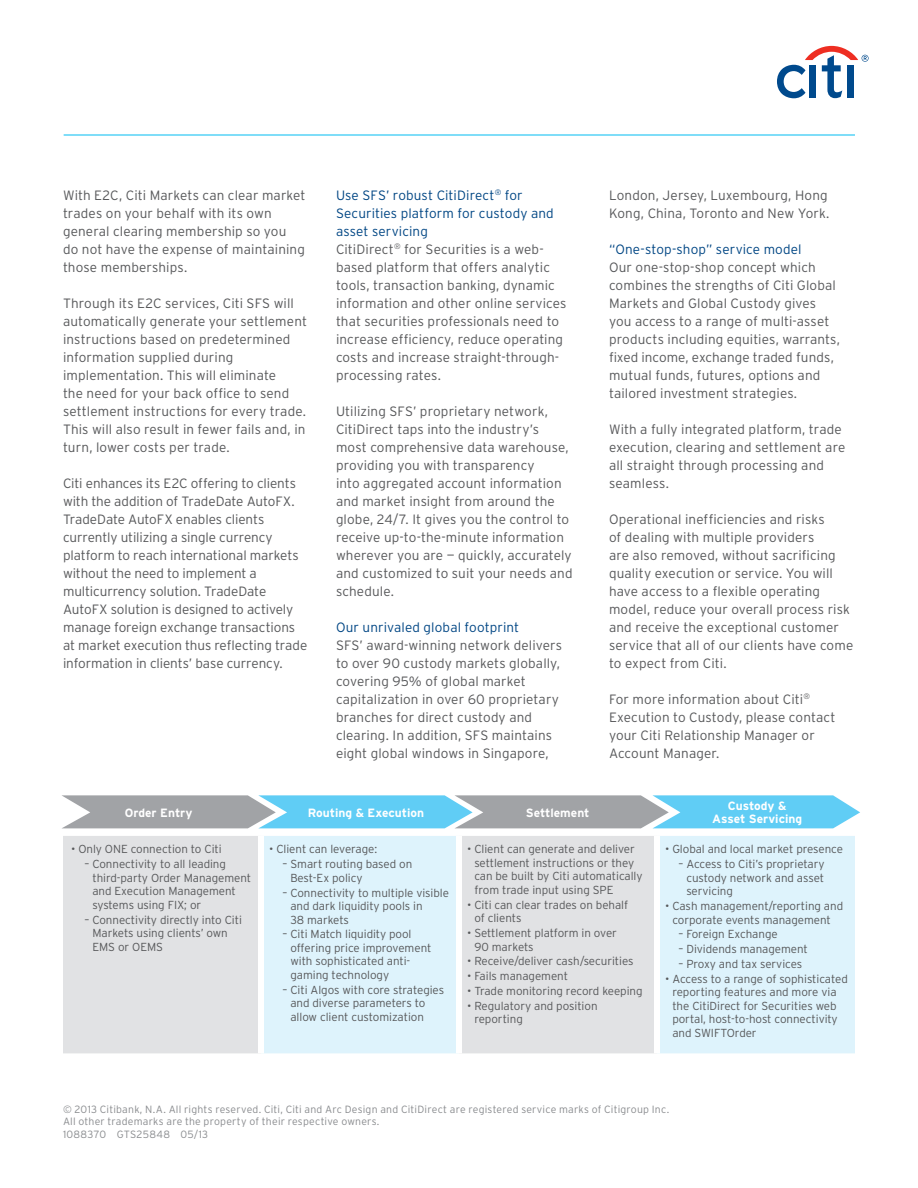
<style>
.page{position:relative;width:918px;height:1188px;background:#fff}
.page>*{position:absolute;margin:0;border:0;box-sizing:border-box;transform-origin:0 0}
.Body_copy{font:300 13.5px/18px "Interstate";letter-spacing:.005em;color:#57585a}
.Headings{font:300 13.5px/18px "Interstate";letter-spacing:.01em;color:#004684}
.SlipSheet_Body_Subhe{font:700 12px/13.5px "Interstate";color:#fff;text-align:center}
.SlipSheet_Body{font:300 11.7px/13.5px "Interstate";letter-spacing:-.005em;color:#57585a}
.Legal_2{font:300 10.5px/12.6px "Interstate";letter-spacing:.02em;color:#8a8c8f}
</style>
<div class="page">
<hr style="left:64px;top:135px;width:791px;height:1px;background:#01bdf2">
<svg style="left:777px;top:46px;width:92px;height:52px"></svg>
<div style="left:63px;top:836px;width:195px;height:217px;background:#e1e2e4"></div>
<svg style="left:264px;top:836px;width:591px;height:217px;background:#deedf4"></svg>
<div style="left:456px;top:836px;width:6px;height:217px;background:#fff"></div>
<div style="left:654px;top:836px;width:6px;height:217px;background:#fff"></div>
<svg style="left:62px;top:795px;width:798px;height:33px;background:#8bbdd1"></svg>
<p class="Body_copy" style="left:63px;top:186px;width:244px">With E2C, Citi Markets can clear market trades on your behalf with its own general clearing membership so you<br>do not have the expense of maintaining those memberships.</p>
<p class="Body_copy" style="left:63px;top:294px;width:246px">Through its E2C services, Citi SFS will automatically generate your settlement instructions based on predetermined information supplied during implementation. This will eliminate<br>the need for your back office to send settlement instructions for every trade.<br>This will also result in fewer fails and, in turn, lower costs per trade.</p>
<p class="Body_copy" style="left:63px;top:474px;width:246px">Citi enhances its E2C offering to clients with the addition of TradeDate AutoFX.<br>TradeDate AutoFX enables clients currently utilizing a single currency platform to reach international markets without the need to implement a multicurrency solution. TradeDate AutoFX solution is designed to actively manage foreign exchange transactions at market execution thus reflecting trade information in clients’ base currency.</p>
<p class="Headings" style="left:336px;top:186px;width:219px">Use SFS’ robust CitiDirect<sup>®</sup> for<br>Securities platform for custody and asset servicing</p>
<p class="Body_copy" style="left:336px;top:240px;width:232px">CitiDirect<sup>®</sup> for Securities is a web&shy;based platform that offers analytic tools, transaction banking, dynamic information and other online services that securities professionals need to increase efficiency, reduce operating costs and increase straight-through&shy;processing rates.</p>
<p class="Body_copy" style="left:336px;top:402px;width:238px">Utilizing SFS’ proprietary network, CitiDirect taps into the industry’s most comprehensive data warehouse, providing you with transparency<br>into aggregated account information and market insight from around the globe, 24/7. It gives you the control to receive up-to-the-minute information wherever you are — quickly, accurately and customized to suit your needs and schedule.</p>
<p class="Headings" style="left:336px;top:618px;width:185px">Our unrivaled global footprint</p>
<p class="Body_copy" style="left:336px;top:636px;width:228px">SFS’ award-winning network delivers to over 90 custody markets globally, covering 95% of global market capitalization in over 60 proprietary branches for direct custody and clearing. In addition, SFS maintains eight global windows in Singapore,</p>
<p class="Body_copy" style="left:609px;top:186px;width:222px">London, Jersey, Luxembourg, Hong<br>Kong, China, Toronto and New York.</p>
<p class="Headings" style="left:609px;top:240px;width:194px">“One-stop-shop” service model</p>
<p class="Body_copy" style="left:609px;top:258px;width:232px">Our one-stop-shop concept which combines the strengths of Citi Global Markets and Global Custody gives you access to a range of multi-asset products including equities, warrants, fixed income, exchange traded funds, mutual funds, futures, options and tailored investment strategies.</p>
<p class="Body_copy" style="left:609px;top:420px;width:238px">With a fully integrated platform, trade execution, clearing and settlement are all straight through processing and seamless.</p>
<p class="Body_copy" style="left:609px;top:510px;width:246px">Operational inefficiencies and risks<br>of dealing with multiple providers<br>are also removed, without sacrificing quality execution or service. You will have access to a flexible operating model, reduce your overall process risk and receive the exceptional customer service that all of our clients have come to expect from Citi.</p>
<p class="Body_copy" style="left:609px;top:690px;width:228px">For more information about Citi<sup>®<br></sup>Execution to Custody, please contact your Citi Relationship Manager or<br>Account Manager.</p>
<p class="SlipSheet_Body_Subhe" style="left:125px;top:806px;width:69px">Order Entry</p>
<p class="SlipSheet_Body_Subhe" style="left:308px;top:806px;width:118px">Routing &amp; Execution</p>
<p class="SlipSheet_Body_Subhe" style="left:526px;top:806px;width:65px">Settlement</p>
<p class="SlipSheet_Body_Subhe" style="left:712px;top:799px;width:92px">Custody &amp;<br>Asset Servicing</p>
<p class="SlipSheet_Body" style="left:71px;top:842px;width:152px">• Only ONE connection to Citi</p>
<p class="SlipSheet_Body" style="left:92px;top:857px;width:160px;text-indent:-8px">– Connectivity to all leading third-party Order Management and Execution Management systems using FIX; or</p>
<p class="SlipSheet_Body" style="left:92px;top:913px;width:151px;text-indent:-8px">– Connectivity directly into Citi<br>Markets using clients’ own<br>EMS or OEMS</p>
<p class="SlipSheet_Body" style="left:269px;top:842px;width:110px">• Client can leverage:</p>
<p class="SlipSheet_Body" style="left:290px;top:857px;width:123px;text-indent:-8px">– Smart routing based on<br>Best-Ex policy</p>
<p class="SlipSheet_Body" style="left:290px;top:886px;width:160px;text-indent:-8px">– Connectivity to multiple visible and dark liquidity pools in<br>38 markets</p>
<p class="SlipSheet_Body" style="left:290px;top:927px;width:143px;text-indent:-8px">– Citi Match liquidity pool offering price improvement with sophisticated anti&shy;gaming technology</p>
<p class="SlipSheet_Body" style="left:290px;top:983px;width:155px;text-indent:-8px">– Citi Algos with core strategies and diverse parameters to allow client customization</p>
<p class="SlipSheet_Body" style="left:474px;top:842px;width:170px;text-indent:-7px">• Client can generate and deliver settlement instructions or they can be built by Citi automatically from trade input using SPE</p>
<p class="SlipSheet_Body" style="left:474px;top:898px;width:155px;text-indent:-7px">• Citi can clear trades on behalf of clients</p>
<p class="SlipSheet_Body" style="left:474px;top:926px;width:144px;text-indent:-7px">• Settlement platform in over<br>90 markets</p>
<p class="SlipSheet_Body" style="left:467px;top:954px;width:168px">• Receive/deliver cash/securities</p>
<p class="SlipSheet_Body" style="left:467px;top:969px;width:103px">• Fails management</p>
<p class="SlipSheet_Body" style="left:467px;top:984px;width:177px">• Trade monitoring record keeping</p>
<p class="SlipSheet_Body" style="left:474px;top:999px;width:125px;text-indent:-7px">• Regulatory and position reporting</p>
<p class="SlipSheet_Body" style="left:665px;top:842px;width:179px">• Global and local market presence</p>
<p class="SlipSheet_Body" style="left:686px;top:857px;width:140px;text-align:justify;text-indent:-8px">– Access to Citi’s proprietary custody network and asset servicing</p>
<p class="SlipSheet_Body" style="left:665px;top:899px;width:180px;text-align:center">• Cash management/reporting and corporate events management</p>
<p class="SlipSheet_Body" style="left:679px;top:927px;width:101px">– Foreign Exchange</p>
<p class="SlipSheet_Body" style="left:679px;top:942px;width:131px">– Dividends management</p>
<p class="SlipSheet_Body" style="left:679px;top:957px;width:125px">– Proxy and tax services</p>
<p class="SlipSheet_Body" style="left:672px;top:972px;width:177px;text-indent:-7px">• Access to a range of sophisticated reporting features and more via the CitiDirect for Securities web portal, host-to-host connectivity and SWIFTOrder</p>
<p class="Legal_2" style="left:63px;top:1103px;width:608px">© 2013 Citibank, N.A. All rights reserved. Citi, Citi and Arc Design and CitiDirect are registered service marks of Citigroup Inc.<br>All other trademarks are the property of their respective owners.<br>1088370 GTS25848 05/13</p>
</div>
